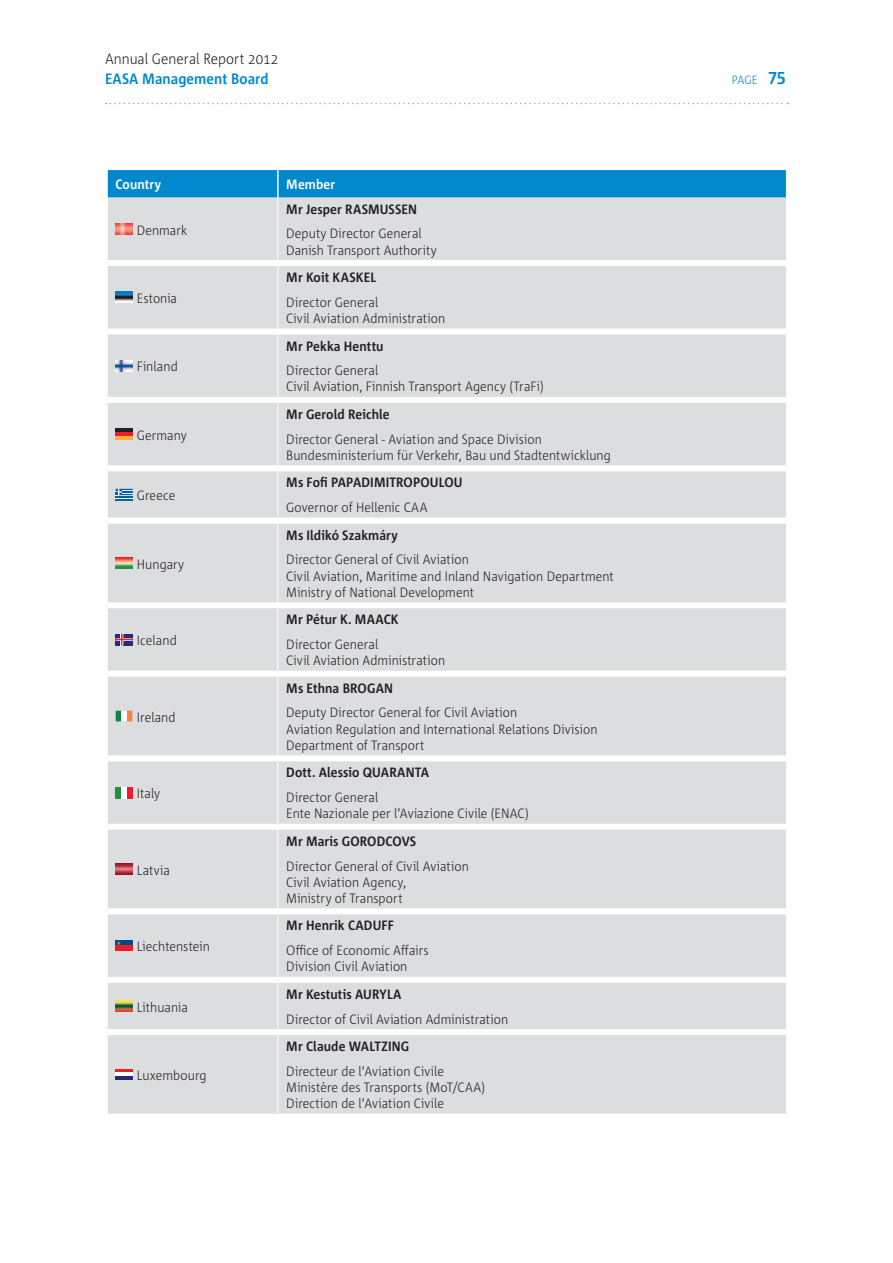
<style>
.page{position:relative;width:893px;height:1263px;background:#fff}
.page>*{position:absolute;margin:0;border:0;box-sizing:border-box;transform-origin:0 0}
.t1{font:300 15px "Corpid E1 s S Cd";color:#231f20}
.t2{font:700 15px "Corpid E1 s S Cd";letter-spacing:.005em;color:#0088ce}
.t3{font:300 13.5px/16.2px "Corpid E1 s S Cd";letter-spacing:.005em;color:#231f20}
.t4{font:700 13.5px "Corpid E1 s S Cd";letter-spacing:.01em;color:#231f20}
.t5{font:700 13.5px "Corpid E1 s S Cd";letter-spacing:.01em;color:#fff}
.t6{font:300 12px "Corpid E1 s S Cd";color:#0088ce}
.s1{font-weight:700;font-size:18px}
</style>
<div class="page">
<svg style="left:106px;top:103px;width:682px;height:1px"></svg>
<div style="left:108px;top:198px;width:678px;height:916px;background:#dcdddf"></div>
<hr style="left:277px;top:198px;width:1px;height:62px;background:#fff">
<hr style="left:277px;top:266px;width:1px;height:62px;background:#fff">
<hr style="left:277px;top:334px;width:1px;height:63px;background:#fff">
<hr style="left:277px;top:403px;width:1px;height:62px;background:#fff">
<hr style="left:277px;top:471px;width:1px;height:47px;background:#fff">
<hr style="left:277px;top:524px;width:1px;height:78px;background:#fff">
<hr style="left:277px;top:608px;width:1px;height:63px;background:#fff">
<hr style="left:277px;top:677px;width:1px;height:78px;background:#fff">
<hr style="left:277px;top:761px;width:1px;height:63px;background:#fff">
<hr style="left:277px;top:830px;width:1px;height:78px;background:#fff">
<hr style="left:277px;top:914px;width:1px;height:63px;background:#fff">
<hr style="left:277px;top:983px;width:1px;height:46px;background:#fff">
<hr style="left:277px;top:1035px;width:1px;height:79px;background:#fff">
<div style="left:108px;top:260px;width:170px;height:6px;background:#fff"></div>
<div style="left:278px;top:260px;width:508px;height:6px;background:#fff"></div>
<div style="left:108px;top:328px;width:170px;height:6px;background:#fff"></div>
<div style="left:278px;top:328px;width:508px;height:6px;background:#fff"></div>
<div style="left:108px;top:397px;width:170px;height:6px;background:#fff"></div>
<div style="left:278px;top:397px;width:508px;height:6px;background:#fff"></div>
<div style="left:108px;top:465px;width:170px;height:6px;background:#fff"></div>
<div style="left:278px;top:465px;width:508px;height:6px;background:#fff"></div>
<div style="left:108px;top:518px;width:170px;height:6px;background:#fff"></div>
<div style="left:278px;top:518px;width:508px;height:6px;background:#fff"></div>
<div style="left:108px;top:602px;width:170px;height:6px;background:#fff"></div>
<div style="left:278px;top:602px;width:508px;height:6px;background:#fff"></div>
<div style="left:108px;top:671px;width:170px;height:6px;background:#fff"></div>
<div style="left:278px;top:671px;width:508px;height:6px;background:#fff"></div>
<div style="left:108px;top:755px;width:170px;height:6px;background:#fff"></div>
<div style="left:278px;top:755px;width:508px;height:6px;background:#fff"></div>
<div style="left:108px;top:824px;width:170px;height:6px;background:#fff"></div>
<div style="left:278px;top:824px;width:508px;height:6px;background:#fff"></div>
<div style="left:108px;top:908px;width:170px;height:6px;background:#fff"></div>
<div style="left:278px;top:908px;width:508px;height:6px;background:#fff"></div>
<div style="left:108px;top:977px;width:170px;height:6px;background:#fff"></div>
<div style="left:278px;top:977px;width:508px;height:6px;background:#fff"></div>
<div style="left:108px;top:1029px;width:170px;height:6px;background:#fff"></div>
<div style="left:278px;top:1029px;width:508px;height:6px;background:#fff"></div>
<svg style="left:107px;top:170px;width:680px;height:28px;background:#078bce"></svg>
<img style="left:116px;top:223px;width:17px;height:11px">
<img style="left:116px;top:292px;width:17px;height:11px">
<img style="left:116px;top:360px;width:17px;height:11px">
<hr style="left:116px;top:428px;width:17px;height:4px;background:#231f20">
<hr style="left:116px;top:436px;width:17px;height:4px;background:#fbb131">
<hr style="left:116px;top:432px;width:17px;height:4px;background:#ee1b2c">
<svg style="left:116px;top:489px;width:17px;height:11px"></svg>
<img style="left:116px;top:557px;width:17px;height:12px">
<svg style="left:116px;top:634px;width:17px;height:11px"></svg>
<div style="left:116px;top:710px;width:5px;height:12px;background:#108340"></div>
<div style="left:121px;top:710px;width:6px;height:12px;background:#fdfefd"></div>
<div style="left:127px;top:710px;width:6px;height:12px;background:#f58247"></div>
<div style="left:116px;top:710px;width:17px;height:12px;border:1px solid #d2d3d3"></div>
<div style="left:127px;top:787px;width:6px;height:11px;background:#ee1b2c"></div>
<div style="left:116px;top:787px;width:5px;height:11px;background:#23913a"></div>
<div style="left:121px;top:787px;width:6px;height:11px;background:#fff"></div>
<img style="left:116px;top:863px;width:17px;height:12px">
<div style="left:116px;top:940px;width:17px;height:5px;background:#01498e"></div>
<div style="left:116px;top:945px;width:17px;height:6px;background:#ee1d23"></div>
<svg style="left:117px;top:941px;width:4px;height:4px"></svg>
<img style="left:116px;top:1000px;width:17px;height:11px">
<hr style="left:116px;top:1069px;width:17px;height:3px;background:#ee1d23">
<hr style="left:116px;top:1072px;width:17px;height:4px;background:#fff">
<hr style="left:116px;top:1076px;width:17px;height:4px;background:#292a77">
<p class="t1" style="left:105px;top:49px;width:175px">Annual General Report 2012</p>
<p class="t2" style="left:105px;top:70px;width:165px">EASA Management Board</p>
<p class="t5" style="left:116px;top:176px;width:47px">Country</p>
<p class="t5" style="left:286px;top:176px;width:50px">Member</p>
<p class="t3" style="left:137px;top:221px;width:52px">Denmark</p>
<p class="t4" style="left:286px;top:200px;width:132px">Mr Jesper RASMUSSEN</p>
<p class="t3" style="left:286px;top:225px;width:152px">Deputy Director General<br>Danish Transport Authority</p>
<p class="t3" style="left:137px;top:290px;width:42px">Estonia</p>
<p class="t3" style="left:137px;top:358px;width:42px">Finland</p>
<p class="t3" style="left:137px;top:427px;width:51px">Germany</p>
<p class="t3" style="left:137px;top:487px;width:40px">Greece</p>
<p class="t3" style="left:137px;top:555px;width:49px">Hungary</p>
<p class="t3" style="left:137px;top:632px;width:41px">Iceland</p>
<p class="t3" style="left:137px;top:708px;width:40px">Ireland</p>
<p class="t3" style="left:137px;top:785px;width:25px">Italy</p>
<p class="t3" style="left:137px;top:861px;width:35px">Latvia</p>
<p class="t3" style="left:137px;top:938px;width:75px">Liechtenstein</p>
<p class="t3" style="left:137px;top:998px;width:53px">Lithuania</p>
<p class="t3" style="left:137px;top:1067px;width:71px">Luxembourg</p>
<p class="t4" style="left:286px;top:269px;width:91px">Mr Koit KASKEL</p>
<p class="t3" style="left:286px;top:294px;width:160px">Director General<br>Civil Aviation Administration</p>
<p class="t4" style="left:286px;top:337px;width:99px">Mr Pekka Henttu</p>
<p class="t3" style="left:286px;top:362px;width:259px">Director General<br>Civil Aviation, Finnish Transport Agency (TraFi)</p>
<p class="t4" style="left:286px;top:406px;width:105px">Mr Gerold Reichle</p>
<p class="t3" style="left:286px;top:430px;width:326px">Director General - Aviation and Space Division<br>Bundesministerium für Verkehr, Bau und Stadtentwicklung</p>
<p class="t4" style="left:286px;top:474px;width:178px">Ms Fofi PAPADIMITROPOULOU</p>
<p class="t3" style="left:286px;top:499px;width:143px">Governor of Hellenic CAA</p>
<p class="t4" style="left:286px;top:526px;width:113px">Ms Ildikó Szakmáry</p>
<p class="t3" style="left:286px;top:551px;width:329px">Director General of Civil Aviation<br>Civil Aviation, Maritime and Inland Navigation Department<br>Ministry of National Development</p>
<p class="t4" style="left:286px;top:611px;width:114px">Mr Pétur K. MAACK</p>
<p class="t3" style="left:286px;top:636px;width:160px">Director General<br>Civil Aviation Administration</p>
<p class="t4" style="left:286px;top:679px;width:108px">Ms Ethna BROGAN</p>
<p class="t3" style="left:286px;top:704px;width:313px">Deputy Director General for Civil Aviation<br>Aviation Regulation and International Relations Division<br>Department of Transport</p>
<p class="t4" style="left:286px;top:764px;width:144px">Dott. Alessio QUARANTA</p>
<p class="t3" style="left:286px;top:789px;width:244px">Director General<br>Ente Nazionale per l’Aviazione Civile (ENAC)</p>
<p class="t4" style="left:286px;top:832px;width:131px">Mr Maris GORODCOVS</p>
<p class="t3" style="left:286px;top:857px;width:184px">Director General of Civil Aviation<br>Civil Aviation Agency,<br>Ministry of Transport</p>
<p class="t4" style="left:286px;top:917px;width:109px">Mr Henrik CADUFF</p>
<p class="t3" style="left:286px;top:942px;width:144px">Office of Economic Affairs<br>Division Civil Aviation</p>
<p class="t4" style="left:286px;top:986px;width:117px">Mr Kestutis AURYLA</p>
<p class="t3" style="left:286px;top:1010px;width:224px">Director of Civil Aviation Administration</p>
<p class="t4" style="left:286px;top:1038px;width:124px">Mr Claude WALTZING</p>
<p class="t3" style="left:286px;top:1062px;width:200px">Directeur de l’Aviation Civile<br>Ministère des Transports (MoT/CAA)<br>Direction de l’Aviation Civile</p>
<p class="t6" style="left:732px;top:73px;width:56px">PAGE <span class="s1">75</span></p>
</div>
